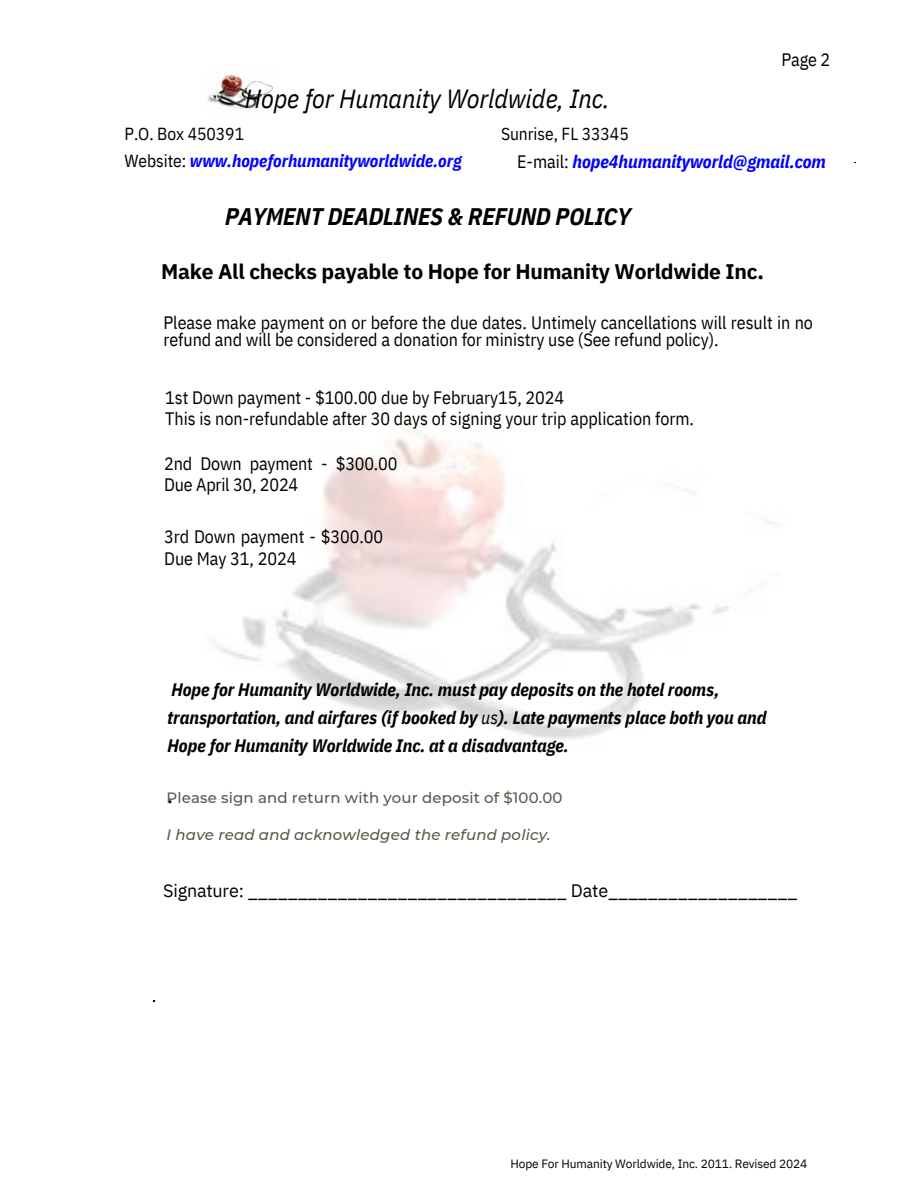
<style>
.page{position:relative;width:918px;height:1188px;background:#fff}
.page>*{position:absolute;margin:0;border:0;box-sizing:border-box;transform-origin:0 0}
.t1{font:italic 26.1px "IBM Plex Sans Cond";letter-spacing:-.005em;color:#000}
.t2{font:italic 700 24px "IBM Plex Sans Cond";letter-spacing:-.005em;color:#000}
.t3{font:700 21px "IBM Plex Sans";letter-spacing:-.01em;color:#000}
.t4{font:18px/21.3px "IBM Plex Sans Cond";letter-spacing:-.005em;color:#000}
.t5{font:italic 700 18px/28.2px "IBM Plex Sans Cond";letter-spacing:-.005em;color:#000}
.t6{font:18px "IBM Plex Sans";letter-spacing:-.01em;color:#000}
.t7{font:italic 700 18px "IBM Plex Sans Cond";letter-spacing:-.005em;color:#00f}
.t8{font:700 18px "IBM Plex Sans Cond";color:#000}
.t9{font:italic 700 17.4px/27px "IBM Plex Sans Cond";letter-spacing:-.005em;color:#00f}
.t10{font:17.4px "IBM Plex Sans Cond";letter-spacing:-.005em;color:#000}
.t11{font:500 15px "Montserrat";letter-spacing:.01em;color:#5c5649}
.t12{font:italic 500 15px "Montserrat";letter-spacing:.01em;color:#5c5649}
.t13{font:12px "IBM Plex Sans";letter-spacing:-.01em;color:#000}
.s1{font-weight:400;font-style:normal;color:#000}
.s2{font-weight:400}
</style>
<div class="page">
<img style="left:216px;top:430px;width:557px;height:309px">
<img style="left:207px;top:75px;width:67px;height:34px">
<h5 class="t4" style="left:782px;top:49px;width:50px">Page 2</h5>
<h5 class="t1" style="left:245px;top:81px;width:366px">Hope for Humanity Worldwide, Inc.</h5>
<h5 class="t9" style="left:125px;top:120px;width:339px"><span class="s1">P.O. Box 450391<br>Website:</span> www.hopeforhumanityworldwide.org</h5>
<h5 class="t10" style="left:501px;top:122px;width:129px">Sunrise, FL 33345</h5>
<p class="t7" style="left:517px;top:150px;width:310px"><span class="s1">E-mail:</span> hope4humanityworld@gmail.com</p>
<h5 class="t2" style="left:225px;top:200px;width:407px">PAYMENT DEADLINES &amp; REFUND POLICY</h5>
<h4 class="t3" style="left:161px;top:257px;width:604px">Make All checks payable to Hope for Humanity Worldwide Inc.</h4>
<h5 class="t4" style="left:163px;top:314px;width:651px;line-height:16.8px">Please make payment on or before the due dates. Untimely cancellations will result in no refund and will be considered a donation for ministry use (See refund policy).</h5>
<h1 class="t4" style="left:165px;top:387px;width:530px">1st Down payment - $100.00 due by February15, 2024<br>This is non-refundable after 30 days of signing your trip application form.</h1>
<h5 class="t4" style="left:164px;top:452px;width:235px">2nd Down payment - $300.00<br>Due April 30, 2024</h5>
<h5 class="t4" style="left:164px;top:526px;width:220px">3rd Down payment - $300.00<br>Due May 31, 2024</h5>
<h3 class="t5" style="left:168px;top:675px;width:600px">Hope for Humanity Worldwide, Inc. must pay deposits on the hotel rooms, transportation, and airfares (if booked by <span class="s2">us</span>). Late payments place both you and<br>Hope for Humanity Worldwide Inc. at a disadvantage.</h3>
<h6 class="t11" style="left:167px;top:788px;width:397px">Please sign and return with your deposit of $100.00</h6>
<h6 class="t12" style="left:167px;top:825px;width:386px">I have read and acknowledged the refund policy.</h6>
<h5 class="t8" style="left:168px;top:785px;width:7px">.</h5>
<h5 class="t6" style="left:163px;top:878px;width:636px">Signature: ________________________________ Date___________________</h5>
<p class="t13" style="left:511px;top:1155px;width:298px">Hope For Humanity Worldwide, Inc. 2011. Revised 2024</p>
</div>
